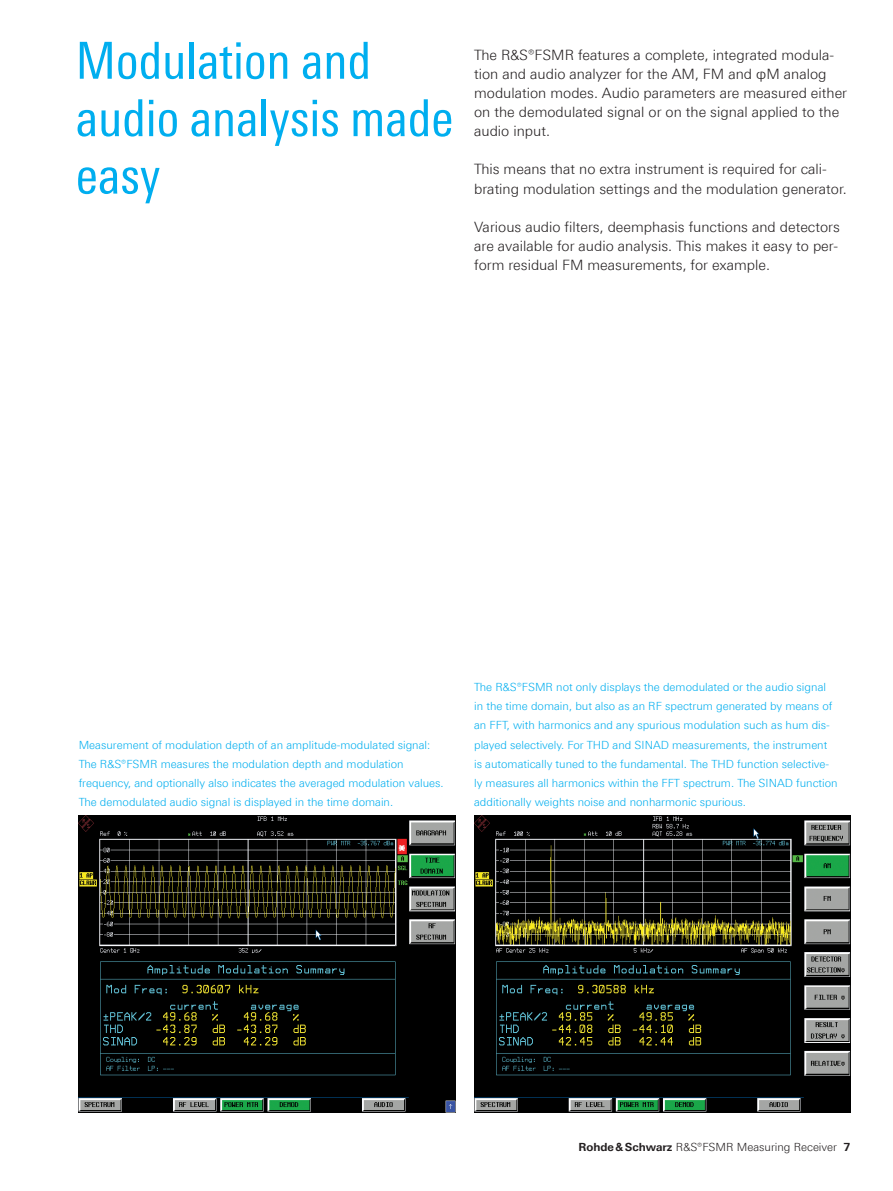
<style>
.page{position:relative;width:893px;height:1191px;background:#fff}
.page>*{position:absolute;margin:0;border:0;box-sizing:border-box;transform-origin:0 0}
.t1{font:51px/57.4px "Linotype Univers 420 Cn";color:#00aeef}
.t2{font:300 14.25px/19.2px "Linotype Univers 330";color:#231f20}
.t3{font:300 11.25px/19.2px "Linotype Univers 330";color:#00aeef}
.t4{font:300 11.25px "Linotype Univers 330";color:#231f20}
.s1{font-family:"Linotype Univers 630";font-weight:700}
</style>
<div class="page">
<img style="left:79px;top:815px;width:376px;height:297px">
<img style="left:474px;top:815px;width:376px;height:297px">
<h1 class="t1" style="left:76px;top:32px;width:379px">Modulation and audio analysis made easy</h1>
<p class="t2" style="left:474px;top:45px;width:375px">The R&amp;S®FSMR features a complete, integrated modula&shy;tion and audio analyzer for the AM, FM and φM analog modulation modes. Audio parameters are measured either on the demodulated signal or on the signal applied to the audio input.</p>
<p class="t2" style="left:474px;top:160px;width:374px">This means that no extra instrument is required for cali&shy;brating modulation settings and the modulation generator.</p>
<p class="t2" style="left:474px;top:217px;width:367px">Various audio filters, deemphasis functions and detectors are available for audio analysis. This makes it easy to per&shy;form residual FM measurements, for example.</p>
<p class="t3" style="left:79px;top:735px;width:367px">Measurement of modulation depth of an amplitude- modulated signal:<br>The R&amp;S®FSMR measures the modulation depth and modulation frequency, and optionally also indicates the averaged modulation values.<br>The demodulated audio signal is displayed in the time domain.</p>
<p class="t3" style="left:474px;top:677px;width:365px">The R&amp;S®FSMR not only displays the demodu lated or the audio signal in the time domain, but also as an RF spectrum generated by means of an FFT, with harmonics and any spurious modulation such as hum dis&shy;played selectively. For THD and SINAD measurements, the instrument is automatically tuned to the fundamental. The THD function selective&shy;ly measures all harmonics within the FFT spectrum. The SINAD function additionally weights noise and nonharmonic spurious.</p>
<p class="t4" style="left:579px;top:1140px;width:273px"><span class="s1">Rohde &amp; Schwarz</span> R&amp;S®FSMR Measuring Receiver <span class="s1">7</span></p>
</div>
